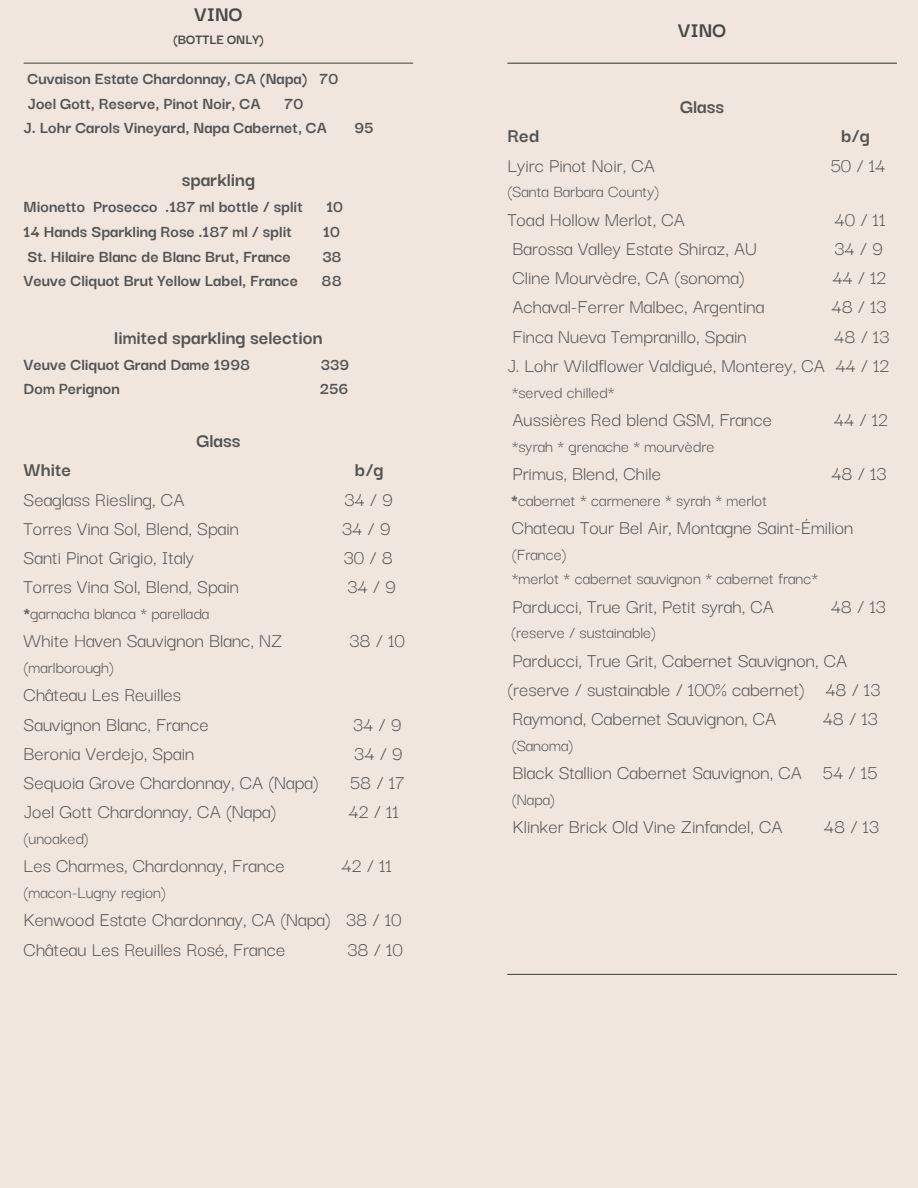
<style>
.page{position:relative;width:918px;height:1188px;background:#f1e6de}
.page>*{position:absolute;margin:0;border:0;box-sizing:border-box;transform-origin:0 0}
.t1{font:700 22.5px "Darker Grotesque";color:#474942}
.t2{font:21px/29.2px "Darker Grotesque";color:#545454;text-align:right}
.t3{font:700 21px "Darker Grotesque";color:#545454}
.t4{font:700 18px "Darker Grotesque";color:#545454}
.t5{font:18px "Darker Grotesque";color:#545454}
.t6{font:700 15px "Darker Grotesque";color:#474942}
.s1{font-weight:700}
</style>
<div class="page">
<hr style="left:24px;top:63px;width:389px;height:1px;background:#474942">
<hr style="left:507px;top:63px;width:390px;height:1px;background:#474942">
<hr style="left:507px;top:974px;width:390px;height:1px;background:#474942">
<p class="t1" style="left:194px;top:-2px;width:50px">VINO</p>
<p class="t6" style="left:173px;top:28px;width:92px">(BOTTLE ONLY)</p>
<p class="t4" style="left:28px;top:65px;width:312px">Cuvaison Estate Chardonnay, CA (Napa) 70</p>
<p class="t4" style="left:28px;top:89px;width:235px">Joel Gott, Reserve, Pinot Noir, CA</p>
<p class="t4" style="left:284px;top:89px;width:21px">70</p>
<p class="t4" style="left:24px;top:114px;width:305px">J. Lohr Carols Vineyard, Napa Cabernet, CA</p>
<p class="t4" style="left:354px;top:114px;width:21px">95</p>
<p class="t3" style="left:182px;top:164px;width:75px">sparkling</p>
<p class="t4" style="left:24px;top:193px;width:281px">Mionetto Prosecco .187 ml bottle / split</p>
<p class="t4" style="left:326px;top:193px;width:18px">10</p>
<p class="t4" style="left:24px;top:218px;width:270px">14 Hands Sparkling Rose .187 ml / split</p>
<p class="t4" style="left:323px;top:218px;width:18px">10</p>
<p class="t4" style="left:28px;top:242px;width:265px">St. Hilaire Blanc de Blanc Brut, France</p>
<p class="t4" style="left:322px;top:242px;width:21px">38</p>
<p class="t4" style="left:24px;top:267px;width:276px">Veuve Cliquot Brut Yellow Label, France</p>
<p class="t4" style="left:322px;top:267px;width:22px">88</p>
<p class="t3" style="left:114px;top:321px;width:210px">limited sparkling selection</p>
<p class="t4" style="left:24px;top:350px;width:228px">Veuve Cliquot Grand Dame 1998</p>
<p class="t4" style="left:321px;top:350px;width:30px">339</p>
<p class="t4" style="left:24px;top:375px;width:98px">Dom Perignon</p>
<p class="t4" style="left:320px;top:375px;width:30px">256</p>
<p class="t3" style="left:196px;top:425px;width:46px">Glass</p>
<p class="t3" style="left:24px;top:454px;width:49px">White</p>
<p class="t3" style="left:355px;top:454px;width:30px">b/g</p>
<p class="t2" style="left:24px;top:483px;width:162px">Seaglass Riesling, CA</p>
<p class="t2" style="left:345px;top:483px;width:50px">34/9</p>
<p class="t2" style="left:24px;top:512px;width:217px">Torres Vina Sol, Blend, Spain</p>
<p class="t2" style="left:342px;top:512px;width:50px">34/9</p>
<p class="t2" style="left:24px;top:542px;width:172px">Santi Pinot Grigio, Italy</p>
<p class="t2" style="left:344px;top:542px;width:50px">30/8</p>
<p class="t2" style="left:24px;top:571px;width:217px">Torres Vina Sol, Blend, Spain</p>
<p class="t2" style="left:347px;top:571px;width:50px">34/9</p>
<p class="t5" style="left:24px;top:600px;width:187px"><span class="s1">*</span>garnacha blanca * parellada</p>
<p class="t2" style="left:24px;top:625px;width:260px">White Haven Sauvignon Blanc, NZ</p>
<p class="t2" style="left:350px;top:625px;width:57px">38 / 10</p>
<p class="t5" style="left:24px;top:654px;width:92px">(marlborough)</p>
<p class="t2" style="left:24px;top:679px;width:159px">Château Les Reuilles</p>
<p class="t2" style="left:24px;top:708px;width:187px">Sauvignon Blanc, France</p>
<p class="t2" style="left:353px;top:708px;width:50px">34/9</p>
<p class="t2" style="left:24px;top:737px;width:172px">Beronia Verdejo, Spain</p>
<p class="t2" style="left:354px;top:737px;width:50px">34/9</p>
<p class="t2" style="left:24px;top:767px;width:297px">Sequoia Grove Chardonnay, CA (Napa)</p>
<p class="t2" style="left:350px;top:767px;width:57px">58 / 17</p>
<p class="t2" style="left:24px;top:796px;width:254px">Joel Gott Chardonnay, CA (Napa)</p>
<p class="t2" style="left:349px;top:796px;width:52px">42 / 11</p>
<p class="t5" style="left:24px;top:825px;width:67px">(unoaked)</p>
<p class="t2" style="left:24px;top:850px;width:263px">Les Charmes, Chardonnay, France</p>
<p class="t2" style="left:342px;top:850px;width:52px">42 / 11</p>
<p class="t5" style="left:24px;top:879px;width:144px">(macon-Lugny region)</p>
<p class="t2" style="left:24px;top:904px;width:380px">Kenwood Estate Chardonnay, CA (Napa) 38 / 10</p>
<p class="t2" style="left:24px;top:933px;width:264px">Château Les Reuilles Rosé, France</p>
<p class="t2" style="left:348px;top:933px;width:57px">38 / 10</p>
<p class="t1" style="left:678px;top:13px;width:50px">VINO</p>
<p class="t3" style="left:680px;top:91px;width:46px">Glass</p>
<p class="t3" style="left:507px;top:120px;width:33px">Red</p>
<p class="t3" style="left:841px;top:120px;width:30px">b/g</p>
<p class="t2" style="left:507px;top:149px;width:149px">Lyirc Pinot Noir, CA</p>
<p class="t2" style="left:830px;top:149px;width:56px">50 / 14</p>
<p class="t5" style="left:507px;top:178px;width:153px">(Santa Barbara County)</p>
<p class="t2" style="left:507px;top:203px;width:179px">Toad Hollow Merlot, CA</p>
<p class="t2" style="left:835px;top:203px;width:52px">40 / 11</p>
<p class="t2" style="left:513px;top:232px;width:246px">Barossa Valley Estate Shiraz, AU</p>
<p class="t2" style="left:834px;top:232px;width:50px">34/9</p>
<p class="t2" style="left:513px;top:261px;width:234px">Cline Mourvèdre, CA (sonoma)</p>
<p class="t2" style="left:832px;top:261px;width:56px">44 / 12</p>
<p class="t2" style="left:513px;top:291px;width:253px">Achaval-Ferrer Malbec, Argentina</p>
<p class="t2" style="left:832px;top:291px;width:57px">48 / 13</p>
<p class="t2" style="left:513px;top:320px;width:236px">Finca Nueva Tempranillo, Spain</p>
<p class="t2" style="left:507px;top:320px;width:384px">48 / 13<br>J. Lohr Wildflower Valdigué, Monterey, CA 44 / 12</p>
<p class="t5" style="left:512px;top:379px;width:104px">*served chilled*</p>
<p class="t2" style="left:513px;top:403px;width:261px">Aussières Red blend GSM, France</p>
<p class="t2" style="left:834px;top:403px;width:56px">44 / 12</p>
<p class="t5" style="left:512px;top:433px;width:204px">*syrah * grenache * mourvèdre</p>
<p class="t2" style="left:513px;top:457px;width:150px">Primus, Blend, Chile</p>
<p class="t2" style="left:831px;top:457px;width:57px">48 / 13</p>
<p class="t5" style="left:511px;top:487px;width:257px"><span class="s1">*</span>cabernet * carmenere * syrah * merlot</p>
<p class="t2" style="left:512px;top:511px;width:343px">Chateau Tour Bel Air, Montagne Saint-Émilion</p>
<p class="t5" style="left:512px;top:541px;width:56px">(France)</p>
<p class="t5" style="left:512px;top:565px;width:308px">*merlot * cabernet sauvignon * cabernet franc*</p>
<p class="t2" style="left:513px;top:590px;width:263px">Parducci, True Grit, Petit syrah, CA</p>
<p class="t2" style="left:831px;top:590px;width:57px">48 / 13</p>
<p class="t5" style="left:511px;top:619px;width:146px">(reserve / sustainable)</p>
<p class="t2" style="left:513px;top:644px;width:336px">Parducci, True Grit, Cabernet Sauvignon, CA</p>
<p class="t2" style="left:507px;top:673px;width:375px">(reserve / sustainable / 100% cabernet) 48 / 13</p>
<p class="t2" style="left:513px;top:702px;width:265px">Raymond, Cabernet Sauvignon, CA</p>
<p class="t2" style="left:823px;top:702px;width:57px">48 / 13</p>
<p class="t5" style="left:512px;top:732px;width:63px">(Sanoma)</p>
<p class="t2" style="left:513px;top:756px;width:367px">Black Stallion Cabernet Sauvignon, CA 54 / 15</p>
<p class="t5" style="left:512px;top:786px;width:45px">(Napa)</p>
<p class="t2" style="left:513px;top:810px;width:272px">Klinker Brick Old Vine Zinfandel, CA</p>
<p class="t2" style="left:824px;top:810px;width:57px">48 / 13</p>
</div>
